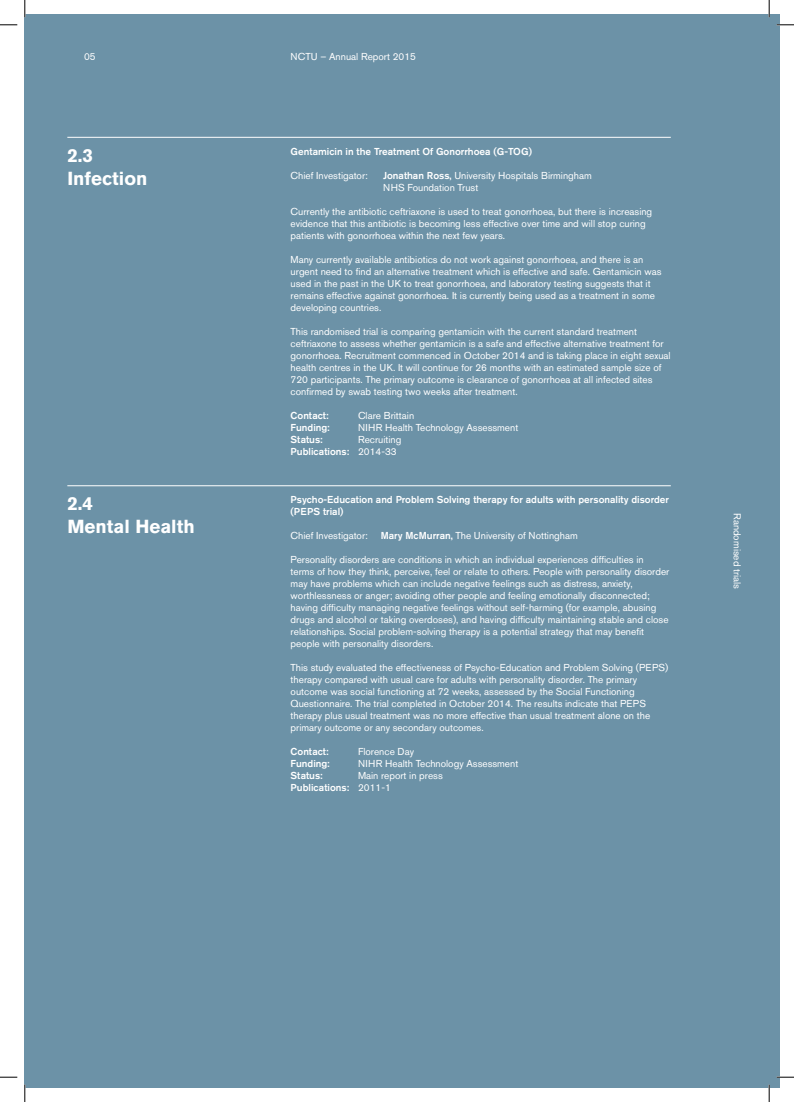
<style>
.page{position:relative;width:794px;height:1102px;background:#fff}
.page>*{position:absolute;margin:0;border:0;box-sizing:border-box;transform-origin:0 0}
.t1{font:700 18.75px/22.5px "Akzidenz Grotesk BE";color:#fff}
.t2{font:10px/12px "Akzidenz Grotesk BE";color:#fff}
.t3{font:500 10px/12px "Akzidenz Grotesk BE";color:#fff}
.s1{font-weight:500}
</style>
<div class="page">
<div style="left:25px;top:14px;width:755px;height:1074px;background:#6c92a7"></div>
<hr style="left:67px;top:137px;width:604px;height:1px;background:#fff">
<hr style="left:67px;top:485px;width:604px;height:1px;background:#fff">
<svg style="left:0;top:24px;width:17px;height:2px"></svg>
<svg style="left:776px;top:24px;width:18px;height:2px"></svg>
<svg style="left:0;top:1076px;width:17px;height:2px"></svg>
<svg style="left:776px;top:1076px;width:18px;height:2px"></svg>
<svg style="left:24px;top:0;width:2px;height:17px"></svg>
<svg style="left:24px;top:1085px;width:2px;height:17px"></svg>
<svg style="left:768px;top:0;width:2px;height:17px"></svg>
<svg style="left:768px;top:1085px;width:2px;height:17px"></svg>
<p class="t2" style="left:84px;top:51px;width:13px">05</p>
<p class="t2" style="left:291px;top:51px;width:127px">NCTU – Annual Report 2015</p>
<h1 class="t1" style="left:67px;top:144px;width:82px">2.3<br>Infection</h1>
<h1 class="t1" style="left:67px;top:493px;width:129px">2.4<br>Mental Health</h1>
<p class="t3" style="left:291px;top:146px;width:243px">Gentamicin in the Treatment Of Gonorrhoea (G-TOG)</p>
<p class="t2" style="left:291px;top:170px;width:79px">Chief Investigator:</p>
<p class="t2" style="left:383px;top:170px;width:210px"><span class="s1">Jonathan Ross,</span> University Hospitals Birmingham<br>NHS Foundation Trust</p>
<p class="t2" style="left:291px;top:206px;width:363px">Currently the antibiotic ceftriaxone is used to treat gonorrhoea, but there is increasing evidence that this antibiotic is becoming less effective over time and will stop curing patients with gonorrhoea within the next few years.</p>
<p class="t2" style="left:291px;top:254px;width:372px">Many currently available antibiotics do not work against gonorrhoea, and there is an urgent need to find an alternative treatment which is effective and safe. Gentamicin was used in the past in the UK to treat gonorrhoea, and laboratory testing suggests that it remains effective against gonorrhoea. It is currently being used as a treatment in some developing countries.</p>
<p class="t2" style="left:291px;top:326px;width:381px">This randomised trial is comparing gentamicin with the current standard treatment ceftriaxone to assess whether gentamicin is a safe and effective alternative treatment for gonorrhoea. Recruitment commenced in October 2014 and is taking place in eight sexual health centres in the UK. It will continue for 26 months with an estimated sample size of 720 participants. The primary outcome is clearance of gonorrhoea at all infected sites confirmed by swab testing two weeks after treatment.</p>
<p class="t3" style="left:291px;top:410px;width:39px">Contact:</p>
<p class="t2" style="left:358px;top:410px;width:58px">Clare Brittain</p>
<p class="t3" style="left:291px;top:422px;width:41px">Funding:</p>
<p class="t2" style="left:358px;top:422px;width:162px">NIHR Health Technology Assessment</p>
<p class="t3" style="left:291px;top:434px;width:34px">Status:</p>
<p class="t2" style="left:291px;top:434px;width:112px;text-indent:67px">Recruiting<br><span class="s1">Publications:</span> 2014-33</p>
<p class="t3" style="left:291px;top:493px;width:380px">Psycho-Education and Problem Solving therapy for adults with personality disorder (PEPS trial)</p>
<p class="t2" style="left:291px;top:529px;width:79px">Chief Investigator:</p>
<p class="t2" style="left:381px;top:529px;width:199px"><span class="s1">Mary McMurran,</span> The University of Nottingham</p>
<p class="t2" style="left:291px;top:553px;width:380px">Personality disorders are conditions in which an individual experiences difficulties in terms of how they think, perceive, feel or relate to others. People with personality disorder may have problems which can include negative feelings such as distress, anxiety, worthlessness or anger; avoiding other people and feeling emotionally disconnected; having difficulty managing negative feelings without self-harming (for example, abusing drugs and alcohol or taking overdoses), and having difficulty maintaining stable and close relationships. Social problem-solving therapy is a potential strategy that may benefit people with personality disorders.</p>
<p class="t2" style="left:291px;top:661px;width:379px">This study evaluated the effectiveness of Psycho-Education and Problem Solving (PEPS) therapy compared with usual care for adults with personality disorder. The primary outcome was social functioning at 72 weeks, assessed by the Social Functioning Questionnaire. The trial completed in October 2014. The results indicate that PEPS therapy plus usual treatment was no more effective than usual treatment alone on the primary outcome or any secondary outcomes.</p>
<p class="t3" style="left:291px;top:745px;width:39px">Contact:</p>
<p class="t2" style="left:358px;top:745px;width:58px">Florence Day</p>
<p class="t3" style="left:291px;top:757px;width:41px">Funding:</p>
<p class="t2" style="left:358px;top:757px;width:162px">NIHR Health Technology Assessment</p>
<p class="t3" style="left:291px;top:769px;width:34px">Status:</p>
<p class="t2" style="left:291px;top:769px;width:154px;text-indent:67px">Main report in press<br><span class="s1">Publications:</span> 2011-1</p>
<p class="t2" style="left:743px;top:513px;width:78px;rotate:90deg">Randomised trials</p>
</div>
